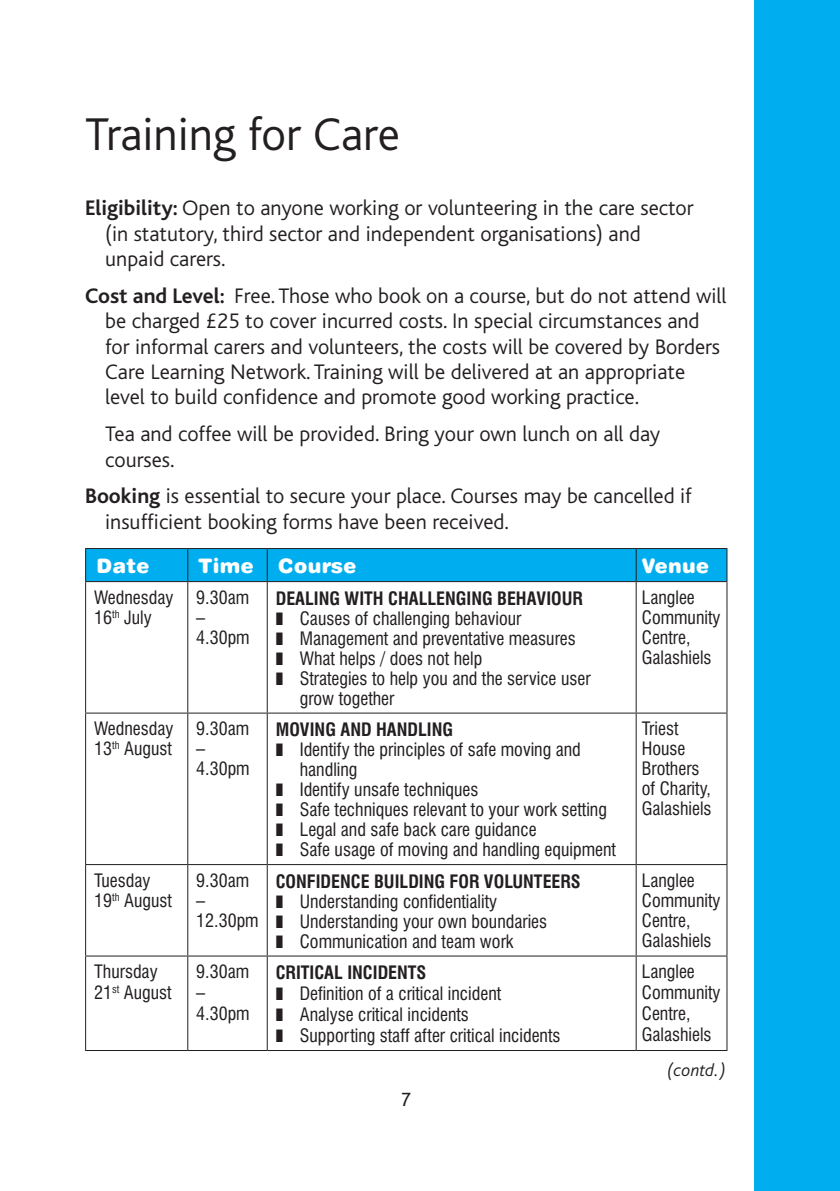
<style>
.page{position:relative;width:840px;height:1191px;background:#fff}
.page>*{position:absolute;margin:0;border:0;box-sizing:border-box;transform-origin:0 0}
.t1{font:300 48px "Bliss";color:#231f20}
.t2{font:300 22px/25.4px "Bliss";color:#231f20}
.t3{font:20px "Swiss 721 BT Black Rounded";letter-spacing:.02em;color:#fff}
.t4{font:20px "Bliss";color:#231f20}
.t5{font:condensed 18px/20px "Swiss 721 BT";color:#231f20}
.t6{font:700 condensed 18px "Swiss 721 BT";color:#231f20}
.t7{font:italic 300 18px "Bliss";color:#231f20}
.s1{font-weight:700}
</style>
<div class="page">
<div style="left:754px;top:0;width:85px;height:1191px;background:#00aeef"></div>
<div style="left:86px;top:549px;width:640px;height:32px;background:#00aeef"></div>
<hr style="left:726px;top:582px;width:1px;height:130px;background:#231f20">
<hr style="left:726px;top:713px;width:1px;height:151px;background:#231f20">
<hr style="left:726px;top:865px;width:1px;height:90px;background:#231f20">
<hr style="left:726px;top:956px;width:1px;height:94px;background:#231f20">
<hr style="left:85px;top:712px;width:103px;height:1px;background:#231f20">
<hr style="left:188px;top:712px;width:79px;height:1px;background:#231f20">
<hr style="left:267px;top:712px;width:368px;height:1px;background:#231f20">
<hr style="left:635px;top:712px;width:92px;height:1px;background:#231f20">
<hr style="left:85px;top:864px;width:103px;height:1px;background:#231f20">
<hr style="left:188px;top:864px;width:79px;height:1px;background:#231f20">
<hr style="left:267px;top:864px;width:368px;height:1px;background:#231f20">
<hr style="left:635px;top:864px;width:92px;height:1px;background:#231f20">
<hr style="left:85px;top:955px;width:103px;height:1px;background:#231f20">
<hr style="left:188px;top:955px;width:79px;height:1px;background:#231f20">
<hr style="left:267px;top:955px;width:368px;height:1px;background:#231f20">
<hr style="left:635px;top:955px;width:92px;height:1px;background:#231f20">
<hr style="left:85px;top:1050px;width:103px;height:1px;background:#231f20">
<hr style="left:188px;top:1050px;width:79px;height:1px;background:#231f20">
<hr style="left:267px;top:1050px;width:368px;height:1px;background:#231f20">
<hr style="left:635px;top:1050px;width:92px;height:1px;background:#231f20">
<hr style="left:85px;top:548px;width:103px;height:1px;background:#231f20">
<hr style="left:85px;top:549px;width:1px;height:32px;background:#231f20">
<hr style="left:85px;top:581px;width:103px;height:1px;background:#231f20">
<hr style="left:188px;top:548px;width:79px;height:1px;background:#231f20">
<hr style="left:187px;top:549px;width:1px;height:32px;background:#231f20">
<hr style="left:85px;top:582px;width:1px;height:130px;background:#231f20">
<hr style="left:188px;top:581px;width:79px;height:1px;background:#231f20">
<hr style="left:187px;top:582px;width:1px;height:130px;background:#231f20">
<hr style="left:266px;top:582px;width:1px;height:130px;background:#231f20">
<hr style="left:635px;top:582px;width:1px;height:130px;background:#231f20">
<hr style="left:85px;top:713px;width:1px;height:151px;background:#231f20">
<hr style="left:187px;top:713px;width:1px;height:151px;background:#231f20">
<hr style="left:266px;top:713px;width:1px;height:151px;background:#231f20">
<hr style="left:635px;top:713px;width:1px;height:151px;background:#231f20">
<hr style="left:85px;top:865px;width:1px;height:90px;background:#231f20">
<hr style="left:187px;top:865px;width:1px;height:90px;background:#231f20">
<hr style="left:266px;top:865px;width:1px;height:90px;background:#231f20">
<hr style="left:635px;top:865px;width:1px;height:90px;background:#231f20">
<hr style="left:85px;top:956px;width:1px;height:94px;background:#231f20">
<hr style="left:187px;top:956px;width:1px;height:94px;background:#231f20">
<hr style="left:266px;top:956px;width:1px;height:94px;background:#231f20">
<hr style="left:635px;top:956px;width:1px;height:94px;background:#231f20">
<hr style="left:267px;top:548px;width:368px;height:1px;background:#231f20">
<hr style="left:266px;top:549px;width:1px;height:32px;background:#231f20">
<hr style="left:267px;top:581px;width:368px;height:1px;background:#231f20">
<hr style="left:635px;top:548px;width:92px;height:1px;background:#231f20">
<hr style="left:635px;top:549px;width:1px;height:32px;background:#231f20">
<hr style="left:726px;top:549px;width:1px;height:32px;background:#231f20">
<hr style="left:635px;top:581px;width:92px;height:1px;background:#231f20">
<h1 class="t1" style="left:85px;top:109px;width:316px">Training for Care</h1>
<p class="t2" style="left:105px;top:196px;width:589px;text-indent:-20px"><span class="s1">Eligibility:</span> Open to anyone working or volunteering in the care sector (in statutory, third sector and independent organisations) and unpaid carers.</p>
<p class="t2" style="left:105px;top:283px;width:622px;text-indent:-20px"><span class="s1">Cost and Level:</span> Free. Those who book on a course, but do not attend will be charged £25 to cover incurred costs. In special circumstances and for informal carers and volunteers, the costs will be covered by Borders Care Learning Network. Training will be delivered at an appropriate level to build confidence and promote good working practice.</p>
<p class="t2" style="left:105px;top:422px;width:556px">Tea and coffee will be provided. Bring your own lunch on all day courses.</p>
<p class="t2" style="left:105px;top:484px;width:588px;text-indent:-20px"><span class="s1">Booking</span> is essential to secure your place. Courses may be cancelled if insufficient booking forms have been received.</p>
<p class="t3" style="left:96px;top:554px;width:54px">Date</p>
<p class="t3" style="left:198px;top:554px;width:159px">Time Course</p>
<p class="t3" style="left:641px;top:554px;width:68px">Venue</p>
<p class="t5" style="left:94px;top:587px;width:81px">Wednesday<br>16<sup>th</sup> July</p>
<p class="t5" style="left:196px;top:587px;width:55px">9.30am –<br>4.30pm</p>
<p class="t6" style="left:275px;top:587px;width:308px">DEALING WITH CHALLENGING BEHAVIOUR</p>
<p class="t5" style="left:641px;top:587px;width:80px">Langlee<br>Community<br>Centre,<br>Galashiels</p>
<p class="t5" style="left:275px;top:608px;width:247px">❚ Causes of challenging behaviour</p>
<p class="t5" style="left:275px;top:628px;width:301px">❚ Management and preventative measures</p>
<p class="t5" style="left:275px;top:648px;width:208px">❚ What helps / does not help</p>
<p class="t5" style="left:275px;top:668px;width:316px">❚ Strategies to help you and the service user</p>
<p class="t5" style="left:299px;top:688px;width:96px">grow together</p>
<p class="t5" style="left:94px;top:719px;width:81px">Wednesday<br>13<sup>th</sup> August</p>
<p class="t5" style="left:196px;top:719px;width:55px">9.30am –<br>4.30pm</p>
<p class="t6" style="left:275px;top:718px;width:179px">MOVING AND HANDLING</p>
<p class="t5" style="left:275px;top:739px;width:306px">❚ Identify the principles of safe moving and</p>
<p class="t5" style="left:299px;top:759px;width:59px">handling</p>
<p class="t5" style="left:275px;top:779px;width:204px">❚ Identify unsafe techniques</p>
<p class="t5" style="left:275px;top:799px;width:332px">❚ Safe techniques relevant to your work setting</p>
<p class="t5" style="left:275px;top:819px;width:262px">❚ Legal and safe back care guidance</p>
<p class="t5" style="left:275px;top:839px;width:341px">❚ Safe usage of moving and handling equipment</p>
<p class="t5" style="left:641px;top:719px;width:71px">Triest<br>House<br>Brothers of Charity,<br>Galashiels</p>
<p class="t5" style="left:94px;top:870px;width:79px">Tuesday<br>19<sup>th</sup> August</p>
<p class="t5" style="left:196px;top:870px;width:64px">9.30am –<br>12.30pm</p>
<p class="t5" style="left:275px;top:871px;width:306px"><span class="s1">CONFIDENCE BUILDING FOR VOLUNTEERS </span>❚ Understanding confidentiality<br>❚ Understanding your own boundaries<br>❚ Communication and team work</p>
<p class="t5" style="left:641px;top:870px;width:80px">Langlee<br>Community<br>Centre,<br>Galashiels</p>
<p class="t5" style="left:94px;top:961px;width:79px;line-height:21px">Thursday<br>21<sup>st</sup> August</p>
<p class="t5" style="left:196px;top:961px;width:55px;line-height:21px">9.30am –<br>4.30pm</p>
<p class="t5" style="left:275px;top:962px;width:286px;line-height:21px"><span class="s1">CRITICAL INCIDENTS<br></span>❚ Definition of a critical incident<br>❚ Analyse critical incidents<br>❚ Supporting staff after critical incidents</p>
<p class="t5" style="left:641px;top:961px;width:80px;line-height:21px">Langlee<br>Community<br>Centre,<br>Galashiels</p>
<p class="t4" style="left:400px;top:1088px;width:12px">7</p>
<p class="t7" style="left:666px;top:1060px;width:62px">(contd.)</p>
</div>
